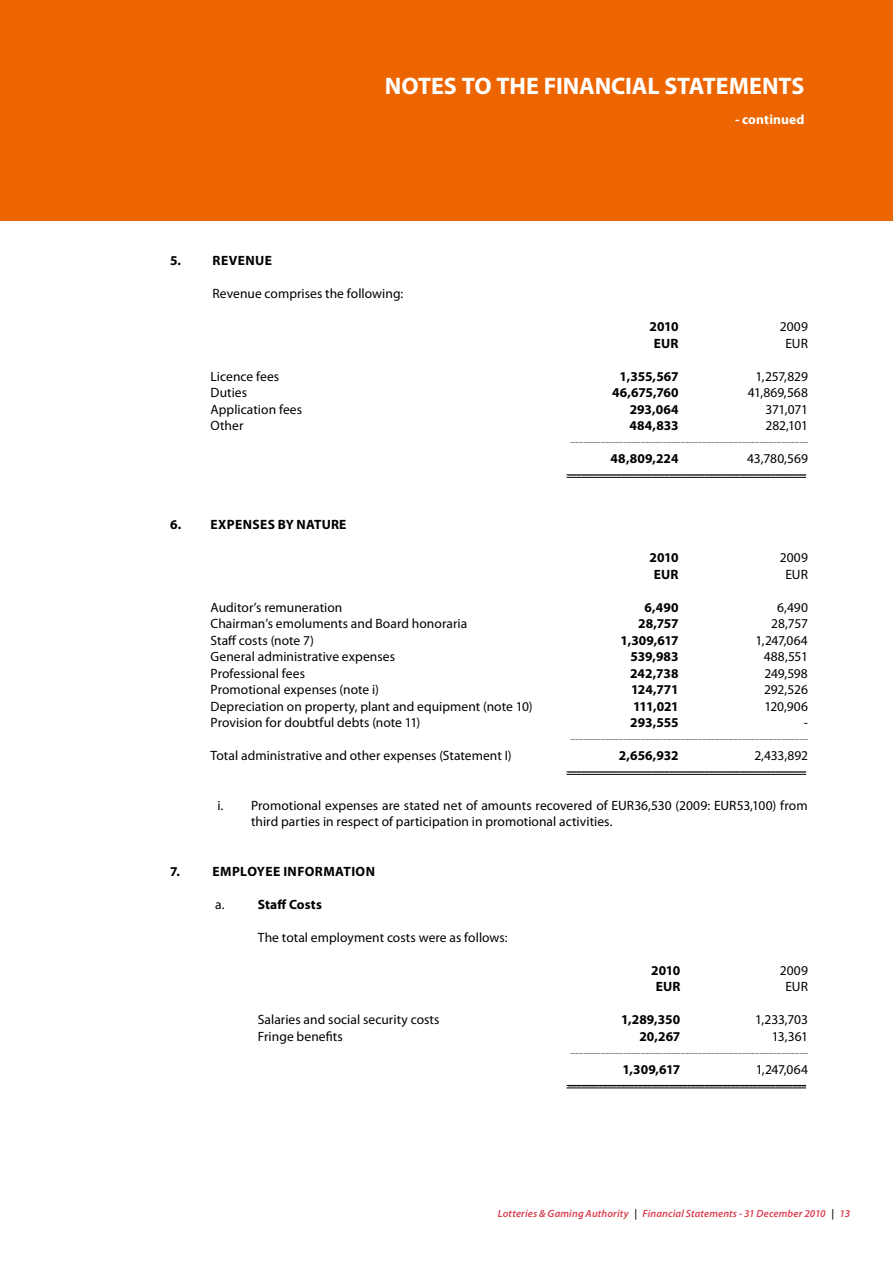
<style>
.page{position:relative;width:893px;height:1263px;background:#fff}
.page>*{position:absolute;margin:0;border:0;box-sizing:border-box;transform-origin:0 0}
.t1{font:700 24px "Myriad Pro";letter-spacing:-.01em;color:#fff}
.t2{font:13.5px/16.5px "Myriad Pro";letter-spacing:.005em;color:#000}
.t3{font:700 13.5px "Myriad Pro";letter-spacing:.005em;color:#000}
.t4{font:700 13.5px "Myriad Pro";letter-spacing:.03em;color:#000}
.t5{font:700 13.5px "Myriad Pro";letter-spacing:.01em;color:#fff}
.t6{font:700 13.5px "Myriad Pro";letter-spacing:.035em;color:#000}
.t7{font:italic 600 10.5px "Myriad Pro";letter-spacing:.015em;color:#db4051}
.t8{font:300 7.8px "Myriad Pro";color:#000}
.t9{font:700 7.8px "Myriad Pro";color:#000}
.s1{color:#000}
</style>
<div class="page">
<div style="left:0;top:0;width:893px;height:220px;background:#ec6500"></div>
<hr style="left:566px;top:475px;width:240px;height:1px;background:#000">
<hr style="left:566px;top:477px;width:240px;height:1px;background:#000">
<hr style="left:566px;top:772px;width:240px;height:1px;background:#000">
<hr style="left:566px;top:774px;width:240px;height:1px;background:#000">
<hr style="left:566px;top:1085px;width:240px;height:1px;background:#000">
<hr style="left:566px;top:1088px;width:240px;height:1px;background:#000">
<h1 class="t1" style="left:385px;top:77px;width:421px">NOTES TO THE FINANCIAL STATEMENTS</h1>
<p class="t5" style="left:735px;top:114px;width:71px">- continued</p>
<p class="t6" style="left:170px;top:256px;width:103px">5. REVENUE</p>
<p class="t2" style="left:213px;top:287px;width:192px">Revenue comprises the following:</p>
<p class="t3" style="left:649px;top:321px;width:31px">2010</p>
<p class="t2" style="left:780px;top:320px;width:29px">2009</p>
<p class="t3" style="left:654px;top:338px;width:26px">EUR</p>
<p class="t2" style="left:785px;top:336px;width:24px">EUR</p>
<p class="t2" style="left:211px;top:369px;width:70px">Licence fees</p>
<p class="t3" style="left:620px;top:371px;width:61px">1,355,567</p>
<p class="t2" style="left:756px;top:369px;width:54px">1,257,829</p>
<p class="t2" style="left:211px;top:386px;width:38px">Duties</p>
<p class="t3" style="left:612px;top:387px;width:68px">46,675,760</p>
<p class="t2" style="left:748px;top:386px;width:61px">41,869,568</p>
<p class="t2" style="left:211px;top:402px;width:93px">Application fees</p>
<p class="t3" style="left:630px;top:404px;width:50px">293,064</p>
<p class="t2" style="left:765px;top:402px;width:44px">371,071</p>
<p class="t2" style="left:211px;top:419px;width:34px">Other</p>
<p class="t3" style="left:629px;top:420px;width:51px">484,833</p>
<p class="t2" style="left:766px;top:419px;width:44px">282,101</p>
<p class="t8" style="left:570px;top:436px;width:239px">______________________________________________________</p>
<p class="t3" style="left:610px;top:454px;width:70px">48,809,224</p>
<p class="t2" style="left:747px;top:452px;width:62px">43,780,569</p>
<p class="t9" style="left:568px;top:470px;width:239px">______________________________________________________</p>
<p class="t3" style="left:170px;top:520px;width:178px">6. EXPENSES BY NATURE</p>
<p class="t3" style="left:649px;top:553px;width:31px">2010</p>
<p class="t2" style="left:780px;top:551px;width:29px">2009</p>
<p class="t3" style="left:654px;top:569px;width:26px">EUR</p>
<p class="t2" style="left:785px;top:567px;width:24px">EUR</p>
<p class="t2" style="left:211px;top:600px;width:133px">Auditor’s remuneration</p>
<p class="t3" style="left:644px;top:602px;width:36px">6,490</p>
<p class="t2" style="left:777px;top:600px;width:32px">6,490</p>
<p class="t2" style="left:211px;top:617px;width:258px">Chairman’s emoluments and Board honoraria</p>
<p class="t3" style="left:638px;top:618px;width:42px">28,757</p>
<p class="t2" style="left:771px;top:617px;width:38px">28,757</p>
<p class="t2" style="left:211px;top:633px;width:105px">Staff costs (note 7)</p>
<p class="t3" style="left:621px;top:635px;width:60px">1,309,617</p>
<p class="t2" style="left:756px;top:633px;width:54px">1,247,064</p>
<p class="t2" style="left:211px;top:650px;width:186px">General administrative expenses</p>
<p class="t3" style="left:631px;top:651px;width:50px">539,983</p>
<p class="t2" style="left:764px;top:650px;width:46px">488,551</p>
<p class="t2" style="left:211px;top:666px;width:96px">Professional fees</p>
<p class="t3" style="left:630px;top:668px;width:50px">242,738</p>
<p class="t2" style="left:764px;top:666px;width:45px">249,598</p>
<p class="t2" style="left:211px;top:683px;width:170px">Promotional expenses (note i)</p>
<p class="t3" style="left:631px;top:684px;width:49px">124,771</p>
<p class="t2" style="left:764px;top:683px;width:45px">292,526</p>
<p class="t2" style="left:211px;top:699px;width:324px">Depreciation on property, plant and equipment (note 10)</p>
<p class="t3" style="left:633px;top:701px;width:47px">111,021</p>
<p class="t2" style="left:764px;top:699px;width:45px">120,906</p>
<p class="t2" style="left:211px;top:716px;width:211px">Provision for doubtful debts (note 11)</p>
<p class="t3" style="left:630px;top:717px;width:50px">293,555</p>
<p class="t2" style="left:804px;top:716px;width:6px">-</p>
<p class="t8" style="left:570px;top:733px;width:239px">______________________________________________________</p>
<p class="t2" style="left:211px;top:749px;width:303px">Total administrative and other expenses (Statement I)</p>
<p class="t3" style="left:619px;top:751px;width:61px">2,656,932</p>
<p class="t2" style="left:754px;top:749px;width:55px">2,433,892</p>
<p class="t9" style="left:568px;top:767px;width:239px">______________________________________________________</p>
<p class="t2" style="left:251px;top:798px;width:558px;text-indent:-34px">i. Promotional expenses are stated net of amounts recovered of EUR36,530 (2009: EUR53,100) from third parties in respect of participation in promotional activities.</p>
<p class="t3" style="left:170px;top:866px;width:11px">7.</p>
<p class="t4" style="left:213px;top:866px;width:164px">EMPLOYEE INFORMATION</p>
<p class="t2" style="left:215px;top:897px;width:11px">a.</p>
<p class="t3" style="left:258px;top:899px;width:66px">Staff Costs</p>
<p class="t2" style="left:258px;top:930px;width:251px">The total employment costs were as follows:</p>
<p class="t3" style="left:651px;top:965px;width:31px">2010</p>
<p class="t2" style="left:780px;top:963px;width:29px">2009</p>
<p class="t3" style="left:656px;top:981px;width:26px">EUR</p>
<p class="t2" style="left:785px;top:980px;width:24px">EUR</p>
<p class="t2" style="left:258px;top:1013px;width:183px">Salaries and social security costs</p>
<p class="t3" style="left:621px;top:1014px;width:61px">1,289,350</p>
<p class="t2" style="left:755px;top:1013px;width:54px">1,233,703</p>
<p class="t2" style="left:258px;top:1029px;width:87px">Fringe benefits</p>
<p class="t3" style="left:639px;top:1031px;width:43px">20,267</p>
<p class="t2" style="left:772px;top:1029px;width:38px">13,361</p>
<p class="t8" style="left:570px;top:1047px;width:239px">______________________________________________________</p>
<p class="t3" style="left:622px;top:1064px;width:60px">1,309,617</p>
<p class="t2" style="left:756px;top:1062px;width:54px">1,247,064</p>
<p class="t9" style="left:568px;top:1080px;width:239px">______________________________________________________</p>
<p class="t7" style="left:498px;top:1209px;width:354px">Lotteries &amp; Gaming Authority <span class="s1">|</span> Financial Statements - 31 December 2010 <span class="s1">|</span> 13</p>
</div>
